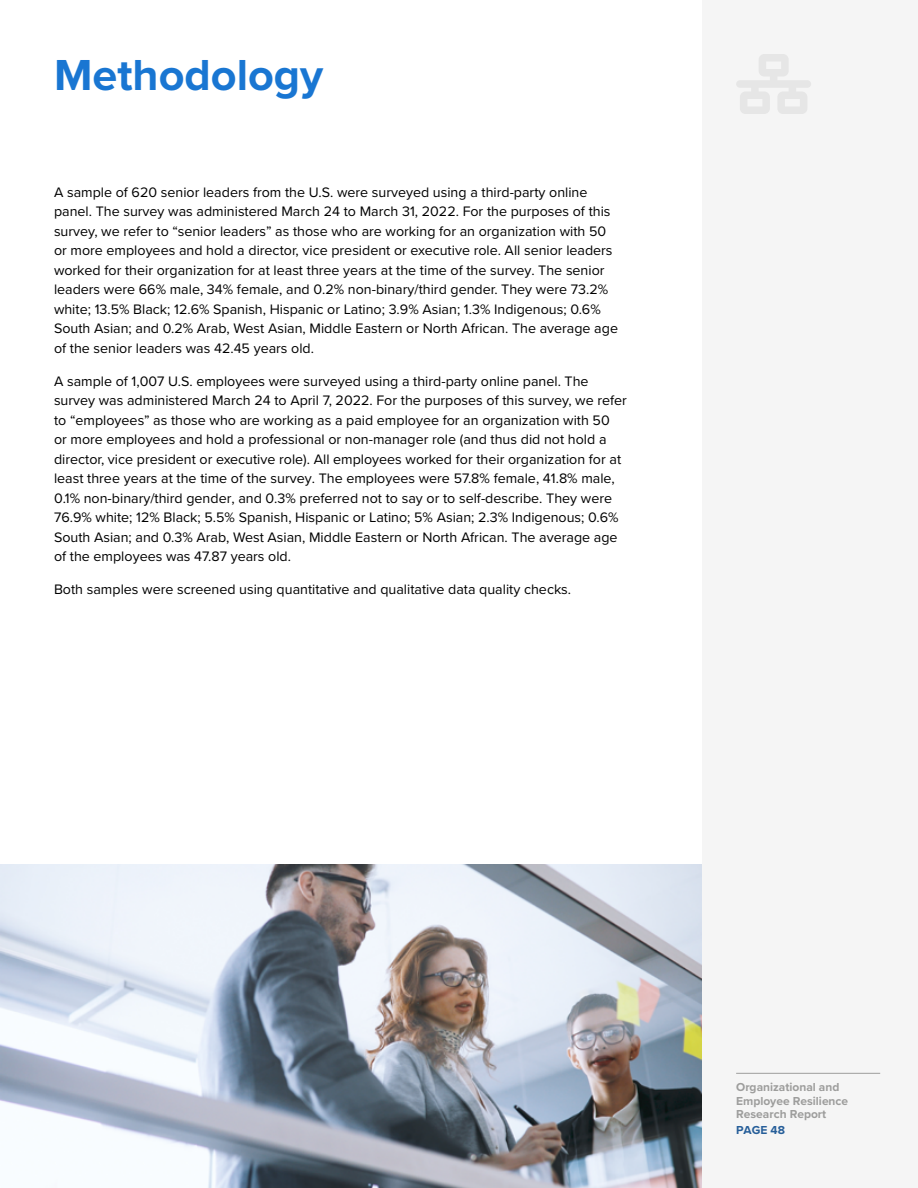
<style>
.page{position:relative;width:918px;height:1188px;background:#fff}
.page>*{position:absolute;margin:0;border:0;box-sizing:border-box;transform-origin:0 0}
.t1{font:700 45px "Proxima Nova";color:#1976d2}
.t2{font:14.25px/19.5px "Proxima Nova";color:#000}
.t3{font:700 12px/13.5px "Proxima Nova";color:#9d9d9c}
.t4{font:700 12px "Proxima Nova";color:#265e99}
</style>
<div class="page">
<div style="left:702px;top:0;width:216px;height:1188px;background:#f5f5f5"></div>
<hr style="left:736px;top:1073px;width:144px;height:1px;background:#9d9d9c">
<img style="left:0;top:864px;width:702px;height:324px">
<h1 class="t1" style="left:54px;top:41px;width:271px">Methodology</h1>
<p class="t2" style="left:54px;top:182px;width:566px">A sample of 620 senior leaders from the U.S. were surveyed using a third-party online panel. The survey was administered March 24 to March 31, 2022. For the purposes of this survey, we refer to “senior leaders” as those who are working for an organization with 50 or more employees and hold a director, vice president or executive role. All senior leaders worked for their organization for at least three years at the time of the survey. The senior leaders were 66% male, 34% female, and 0.2% non-binary/third gender. They were 73.2% white; 13.5% Black; 12.6% Spanish, Hispanic or Latino; 3.9% Asian; 1.3% Indigenous; 0.6% South Asian; and 0.2% Arab, West Asian, Middle Eastern or North African. The average age of the senior leaders was 42.45 years old.</p>
<p class="t2" style="left:54px;top:371px;width:574px">A sample of 1,007 U.S. employees were surveyed using a third-party online panel. The survey was administered March 24 to April 7, 2022. For the purposes of this survey, we refer to “employees” as those who are working as a paid employee for an organization with 50<br>or more employees and hold a professional or non-manager role (and thus did not hold a director, vice president or executive role). All employees worked for their organization for at least three years at the time of the survey. The employees were 57.8% female, 41.8% male, 0.1% non-binary/third gender, and 0.3% preferred not to say or to self-describe. They were 76.9% white; 12% Black; 5.5% Spanish, Hispanic or Latino; 5% Asian; 2.3% Indigenous; 0.6% South Asian; and 0.3% Arab, West Asian, Middle Eastern or North African. The average age of the employees was 47.87 years old.</p>
<p class="t2" style="left:54px;top:579px;width:519px">Both samples were screened using quantitative and qualitative data quality checks.</p>
<p class="t3" style="left:736px;top:1080px;width:114px">Organizational and<br>Employee Resilience<br>Research Report</p>
<p class="t4" style="left:736px;top:1121px;width:50px">PAGE 48</p>
</div>
